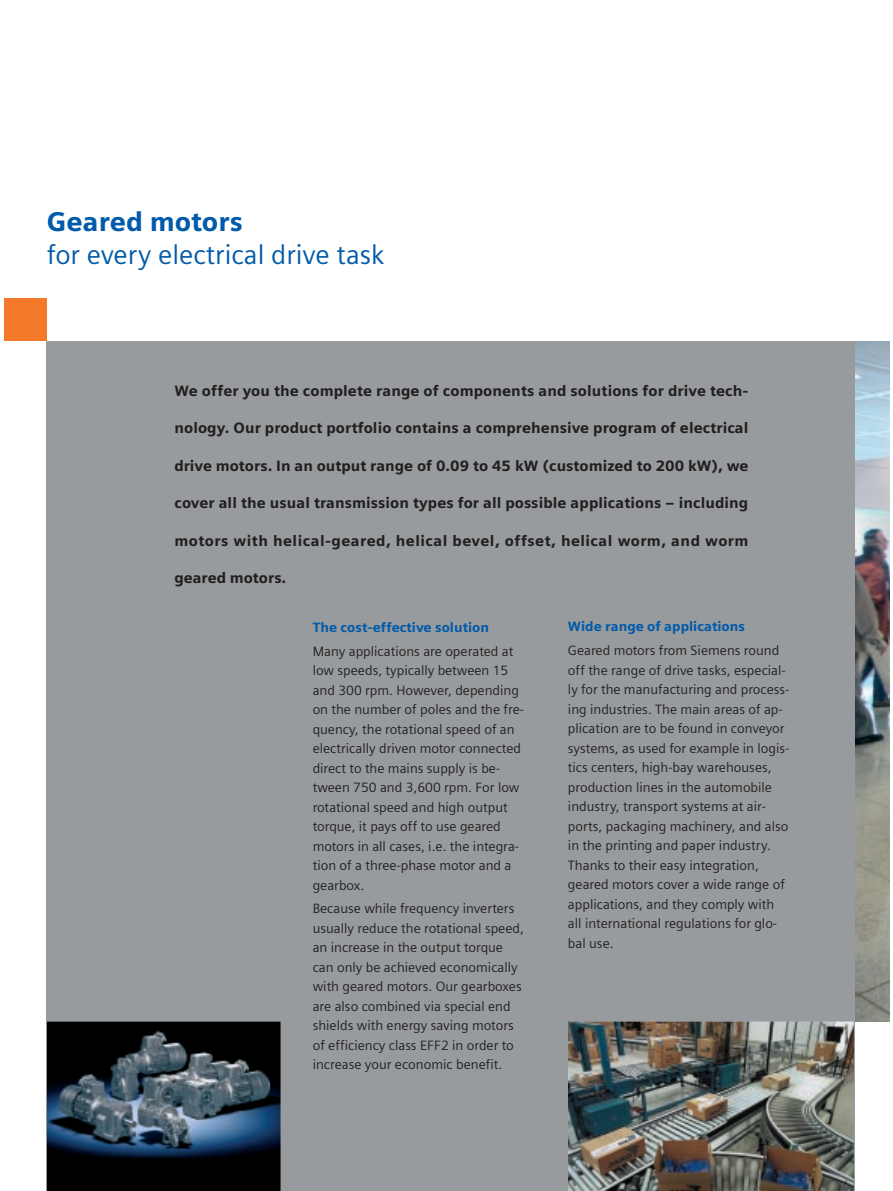
<style>
.page{position:relative;width:893px;height:1191px;background:#fff}
.page>*{position:absolute;margin:0;border:0;box-sizing:border-box;transform-origin:0 0}
.t1{font:27px "Siemens Sans";color:#015aaa}
.t2{font:900 27px "Siemens Sans";color:#015aaa}
.t3{font:900 15px "Siemens Sans";letter-spacing:.005em;color:#231f20}
.t4{font:900 15px "Siemens Sans";letter-spacing:.03em;color:#231f20}
.t5{font:13.5px/19.5px "Siemens Sans";color:#231f20}
.t6{font:900 13.5px "Siemens Sans";color:#015aaa}
</style>
<div class="page">
<div style="left:47px;top:341px;width:808px;height:850px;background:#979b9d"></div>
<div style="left:4px;top:299px;width:43px;height:42px;background:#f4792a"></div>
<img style="left:47px;top:1021px;width:234px;height:170px">
<img style="left:568px;top:1021px;width:285px;height:170px">
<img style="left:855px;top:341px;width:34px;height:680px">
<h1 class="t2" style="left:47px;top:211px;width:197px">Geared motors</h1>
<h1 class="t1" style="left:47px;top:244px;width:339px">for every electrical drive task</h1>
<p class="t3" style="left:174px;top:385px;width:575px">We offer you the complete range of components and solutions for drive tech-</p>
<p class="t3" style="left:174px;top:422px;width:575px">nology. Our product portfolio contains a comprehensive program of electrical</p>
<p class="t3" style="left:174px;top:460px;width:575px">drive motors. In an output range of 0.09 to 45 kW (customized to 200 kW), we</p>
<p class="t3" style="left:174px;top:497px;width:575px">cover all the usual transmission types for all possible applications – including</p>
<p class="t4" style="left:174px;top:535px;width:575px">motors with helical-geared, helical bevel, offset, helical worm, and worm</p>
<p class="t3" style="left:174px;top:572px;width:113px">geared motors.</p>
<p class="t6" style="left:313px;top:622px;width:178px">The cost-effective solution</p>
<p class="t5" style="left:313px;top:642px;width:213px">Many applications are operated at low speeds, typically between 15 and 300 rpm. However, depending on the number of poles and the fre&shy;quency, the rotational speed of an electrically driven motor connected direct to the mains supply is be&shy;tween 750 and 3,600 rpm. For low rotational speed and high output torque, it pays off to use geared motors in all cases, i.e. the integra&shy;tion of a three-phase motor and a gearbox.</p>
<p class="t5" style="left:313px;top:900px;width:213px">Because while frequency inverters usually reduce the rotational speed, an increase in the output torque can only be achieved economically with geared motors. Our gearboxes are also combined via special end shields with energy saving motors of efficiency class EFF2 in order to increase your economic benefit.</p>
<p class="t6" style="left:568px;top:621px;width:178px">Wide range of applications</p>
<p class="t5" style="left:568px;top:642px;width:223px">Geared motors from Siemens round off the range of drive tasks, especial&shy;ly for the manufacturing and process&shy;ing industries. The main areas of ap&shy;plication are to be found in conveyor systems, as used for example in logis&shy;tics centers, high-bay warehouses, production lines in the automobile industry, transport systems at air&shy;ports, packaging machinery, and also in the printing and paper industry.<br>Thanks to their easy integration, geared motors cover a wide range of applications, and they comply with all international regulations for glo&shy;bal use.</p>
</div>
